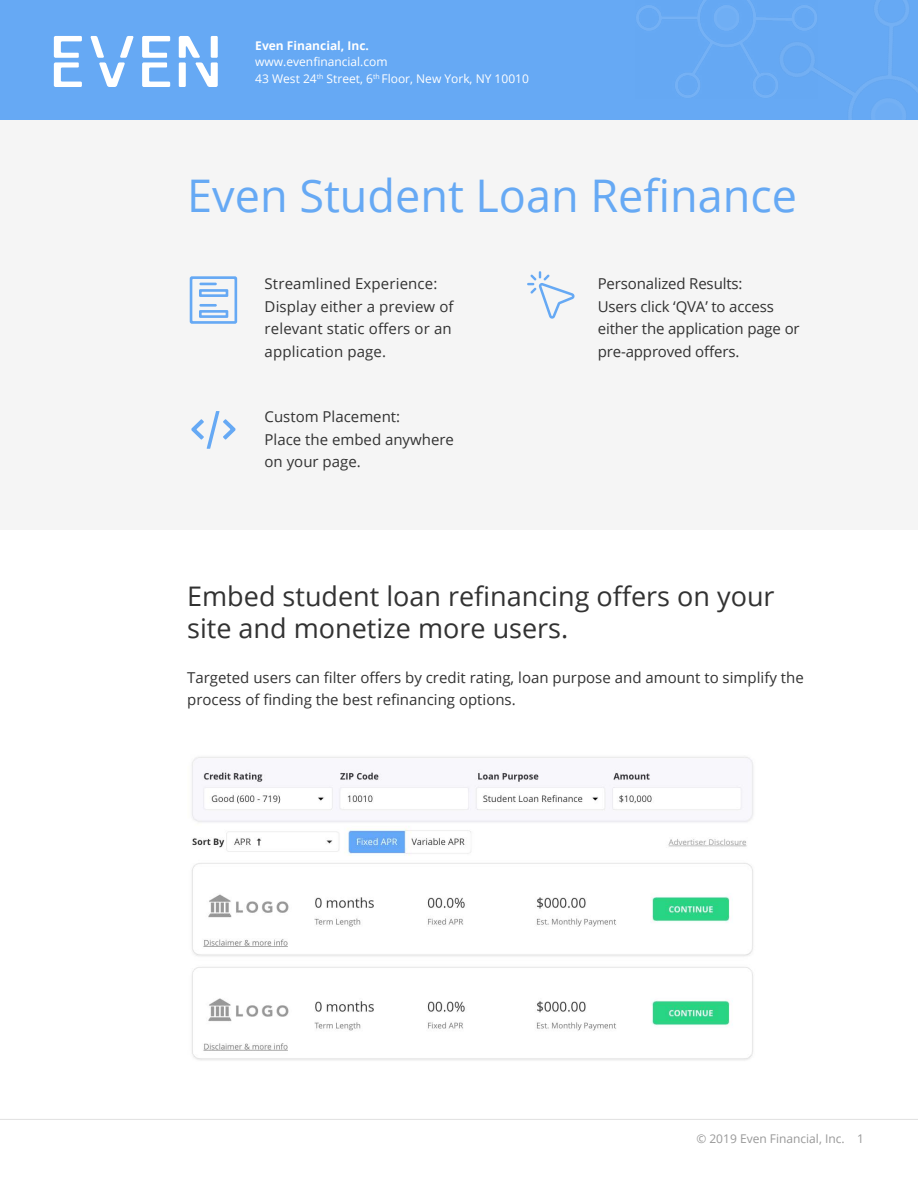
<style>
.page{position:relative;width:918px;height:1188px;background:#fff}
.page>*{position:absolute;margin:0;border:0;box-sizing:border-box;transform-origin:0 0}
.t1{font:45px "Open Sans";color:#66a9f4}
.t2{font:27px/32.4px "Open Sans";color:#323232}
.t3{font:15px/22.5px "Open Sans";color:#323232}
.t4{font:12px/16.5px "Open Sans";color:#fff}
.t5{font:12px "Open Sans";color:#989898}
.t6{font:700 12px "Open Sans";color:#fff}
</style>
<div class="page">
<div style="left:0;top:0;width:918px;height:121px;background:#66a9f4"></div>
<svg style="left:54px;top:36px;width:28px;height:51px"></svg>
<svg style="left:90px;top:36px;width:44px;height:51px"></svg>
<svg style="left:179px;top:36px;width:39px;height:51px"></svg>
<svg style="left:142px;top:36px;width:28px;height:51px"></svg>
<img style="left:818px;top:0;width:100px;height:120px">
<img style="left:636px;top:0;width:182px;height:98px">
<hr style="left:0;top:1119px;width:918px;height:1px;background:#e0e0e0">
<img style="left:192px;top:757px;width:561px;height:304px">
<div style="left:0;top:120px;width:918px;height:409px;background:#f5f5f5"></div>
<svg style="left:191px;top:411px;width:45px;height:38px"></svg>
<svg style="left:527px;top:271px;width:48px;height:48px"></svg>
<svg style="left:190px;top:276px;width:47px;height:48px"></svg>
<hr style="left:199px;top:304px;width:18px;height:3px;background:#66a9f4">
<p class="t6" style="left:255px;top:37px;width:115px">Even Financial, Inc.</p>
<p class="t4" style="left:255px;top:53px;width:275px">www.evenfinancial.com<br>43 West 24<sup>th</sup> Street, 6<sup>th</sup> Floor, New York, NY 10010</p>
<h1 class="t1" style="left:187px;top:165px;width:611px">Even Student Loan Refinance</h1>
<p class="t3" style="left:265px;top:272px;width:191px">Streamlined Experience:<br>Display either a preview of relevant static offers or an application page.</p>
<p class="t3" style="left:265px;top:405px;width:191px">Custom Placement:<br>Place the embed anywhere on your page.</p>
<p class="t3" style="left:598px;top:272px;width:203px">Personalized Results:<br>Users click ‘QVA’ to access either the application page or pre-approved offers.</p>
<h2 class="t2" style="left:187px;top:579px;width:589px">Embed student loan refinancing offers on your site and monetize more users.</h2>
<p class="t3" style="left:187px;top:665px;width:618px">Targeted users can filter offers by credit rating, loan purpose and amount to simplify the process of finding the best refinancing options.</p>
<p class="t5" style="left:696px;top:1131px;width:169px">© 2019 Even Financial, Inc. 1</p>
</div>
